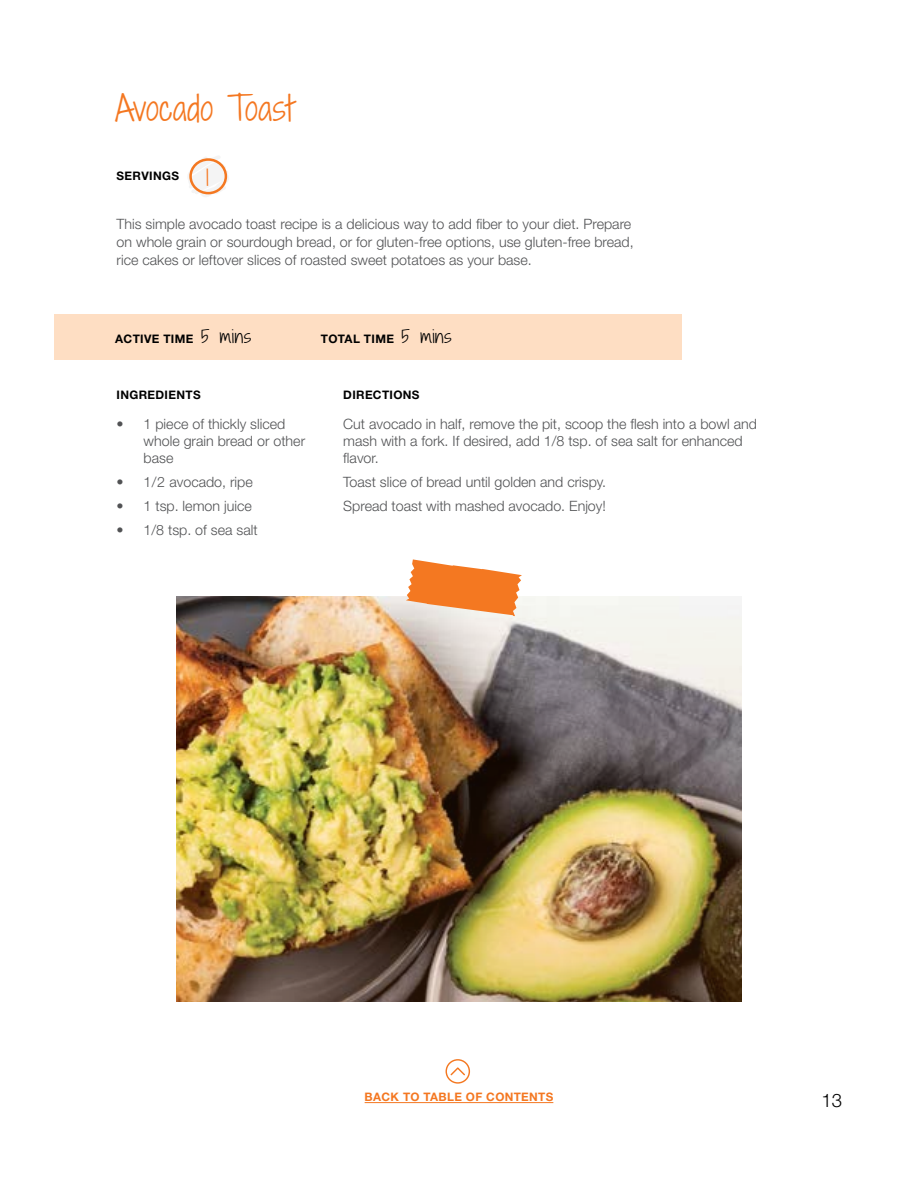
<style>
.page{position:relative;width:918px;height:1188px;background:#fff}
.page>*{position:absolute;margin:0;border:0;box-sizing:border-box;transform-origin:0 0}
.t1{font:33px "Shadows Into Light Two";letter-spacing:.01em;color:#f47721}
.t2{font:21.45px "Shadows Into Light Two";color:#f47721;scale:1.1 1}
.t3{font:300 18.6px "Helvetica Neue LT Std";color:#000}
.t4{font:300 14.25px/17.1px "Helvetica Neue LT Std";color:#515254}
.t5{font:700 11.7px "Helvetica Neue LT Std";letter-spacing:.03em;color:#000}
.t6{font:700 11.7px "Helvetica Neue LT Std";letter-spacing:.03em;color:#f47721}
.s1{font-family:"Shadows Into Light Two";font-weight:400;font-size:16.8px}
</style>
<div class="page">
<img style="left:176px;top:596px;width:566px;height:406px">
<svg style="left:406px;top:559px;width:116px;height:57px"></svg>
<svg style="left:188px;top:156px;width:41px;height:41px"></svg>
<div style="left:189px;top:158px;width:38px;height:36px;border:3px solid #f47821;border-radius:50%"></div>
<div style="left:54px;top:314px;width:627px;height:46px;background:#fedec3"></div>
<svg style="left:446px;top:1060px;width:23px;height:23px"></svg>
<hr style="left:365px;top:1102px;width:188px;height:1px;background:#f47721">
<div style="left:446px;top:1059px;width:24px;height:25px;border:1px solid #f47821;border-radius:50%"></div>
<svg style="left:449px;top:1066px;width:17px;height:11px"></svg>
<h1 class="t1" style="left:115px;top:84px;width:180px">Avocado Toast</h1>
<p class="t5" style="left:117px;top:168px;width:64px">SERVINGS</p>
<h2 class="t2" style="left:206px;top:162px;width:4px">1</h2>
<p class="t4" style="left:117px;top:214px;width:519px;line-height:18px">This simple avocado toast recipe is a delicious way to add fiber to your diet. Prepare on whole grain or sourdough bread, or for gluten-free options, use gluten-free bread, rice cakes or leftover slices of roasted sweet potatoes as your base.</p>
<p class="t5" style="left:115px;top:332px;width:137px">ACTIVE TIME <span class="s1">5 mins</span></p>
<p class="t5" style="left:321px;top:332px;width:132px">TOTAL TIME <span class="s1">5 mins</span></p>
<p class="t5" style="left:117px;top:388px;width:86px">INGREDIENTS</p>
<p class="t4" style="left:144px;top:415px;width:163px;text-indent:-27px">• 1 piece of thickly sliced whole grain bread or other base</p>
<p class="t4" style="left:117px;top:473px;width:138px">• 1/2 avocado, ripe</p>
<p class="t4" style="left:117px;top:497px;width:137px">• 1 tsp. lemon juice</p>
<p class="t4" style="left:117px;top:521px;width:143px">• 1/8 tsp. of sea salt</p>
<p class="t5" style="left:343px;top:388px;width:78px">DIRECTIONS</p>
<p class="t4" style="left:343px;top:415px;width:415px">Cut avocado in half, remove the pit, scoop the flesh into a bowl and mash with a fork. If desired, add 1/8 tsp. of sea salt for enhanced flavor.</p>
<p class="t4" style="left:343px;top:470px;width:264px;line-height:23.9px">Toast slice of bread until golden and crispy.<br>Spread toast with mashed avocado. Enjoy!</p>
<p class="t6" style="left:365px;top:1090px;width:190px">BACK TO TABLE OF CONTENTS</p>
<h3 class="t3" style="left:821px;top:1089px;width:22px">13</h3>
</div>
